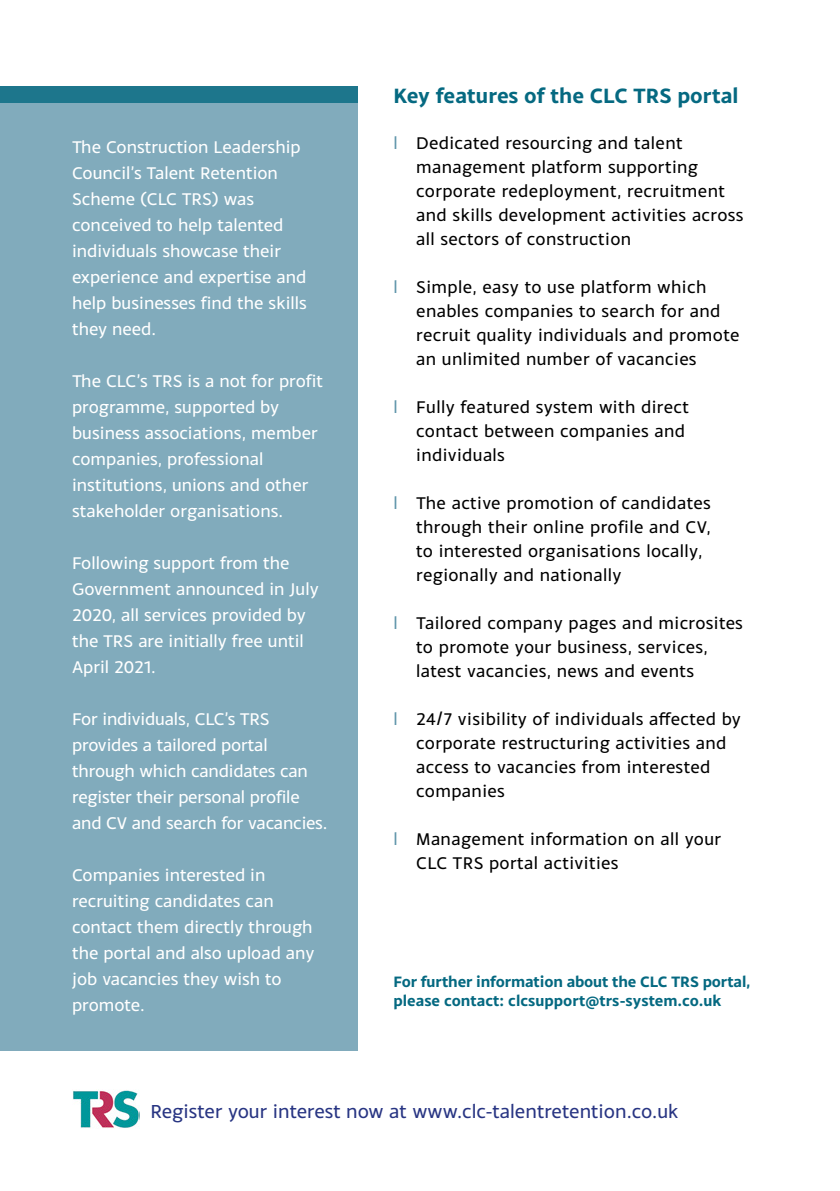
<style>
.page{position:relative;width:840px;height:1191px;background:#fff}
.page>*{position:absolute;margin:0;border:0;box-sizing:border-box;transform-origin:0 0}
.t1{font:700 22px "Monsal Gothic";color:#056981}
.t2{font:20px "Monsal Gothic";color:#283583}
.t3{font:18px/24px "Monsal Gothic";letter-spacing:.02em;color:#000}
.t4{font:18px/26px "Monsal Gothic";color:#fff}
.t5{font:700 16px/19.2px "Monsal Gothic";letter-spacing:-.01em;color:#056981}
.s1{color:#6297ac}
</style>
<div class="page">
<div style="left:0;top:86px;width:357px;height:964px;background:#81abbc"></div>
<div style="left:0;top:86px;width:357px;height:16px;background:#1d768c"></div>
<img style="left:72px;top:1089px;width:67px;height:39px">
<p class="t4" style="left:72px;top:134px;width:236px">The Construction Leadership<br>Council’s Talent Retention<br>Scheme (CLC TRS) was conceived to help talented individuals showcase their experience and expertise and help businesses find the skills they need.</p>
<p class="t4" style="left:72px;top:368px;width:252px">The CLC’s TRS is a not for profit programme, supported by business associations, member companies, professional institutions, unions and other stakeholder organisations.</p>
<p class="t4" style="left:72px;top:550px;width:248px">Following support from the<br>Government announced in July<br>2020, all services provided by the TRS are initially free until<br>April 2021.</p>
<p class="t4" style="left:72px;top:705px;width:257px">For individuals, CLC’s TRS provides a tailored portal through which candidates can register their personal profile and CV and search for vacancies.</p>
<p class="t4" style="left:72px;top:861px;width:244px">Companies interested in recruiting candidates can contact them directly through the portal and also upload any job vacancies they wish to promote.</p>
<p class="t1" style="left:393px;top:81px;width:346px">Key features of the CLC TRS portal</p>
<p class="t3" style="left:416px;top:130px;width:328px;text-indent:-23px"><span class="s1">ℓ</span> Dedicated resourcing and talent management platform supporting corporate redeployment, recruitment and skills development activities across all sectors of construction</p>
<p class="t3" style="left:416px;top:274px;width:324px;text-indent:-23px"><span class="s1">ℓ</span> Simple, easy to use platform which enables companies to search for and recruit quality individuals and promote an unlimited number of vacancies</p>
<p class="t3" style="left:416px;top:394px;width:274px;text-indent:-23px"><span class="s1">ℓ</span> Fully featured system with direct contact between companies and individuals</p>
<p class="t3" style="left:416px;top:490px;width:296px;text-indent:-23px"><span class="s1">ℓ</span> The active promotion of candidates through their online profile and CV, to interested organisations locally, regionally and nationally</p>
<p class="t3" style="left:416px;top:610px;width:328px;text-indent:-23px"><span class="s1">ℓ</span> Tailored company pages and microsites to promote your business, services, latest vacancies, news and events</p>
<p class="t3" style="left:416px;top:706px;width:326px;text-indent:-23px"><span class="s1">ℓ</span> 24/7 visibility of individuals affected by corporate restructuring activities and access to vacancies from interested companies</p>
<p class="t3" style="left:416px;top:826px;width:306px;text-indent:-23px"><span class="s1">ℓ</span> Management information on all your<br>CLC TRS portal activities</p>
<p class="t5" style="left:393px;top:971px;width:358px">For further information about the CLC TRS portal, please contact: clcsupport@trs-system.co.uk</p>
<p class="t2" style="left:150px;top:1098px;width:529px">Register your interest now at www.clc-talentretention.co.uk</p>
</div>
